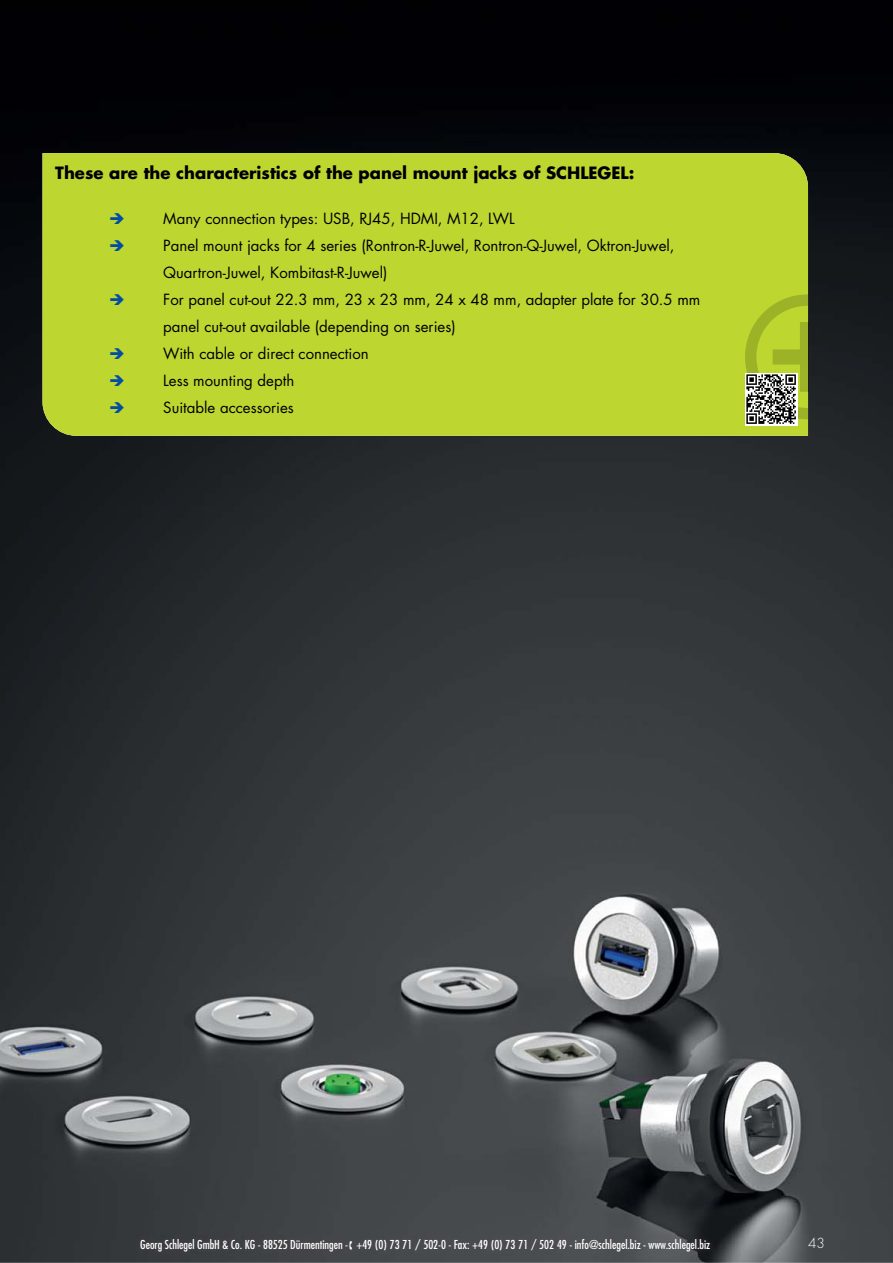
<style>
.page{position:relative;width:893px;height:1263px;background:#fff}
.page>*{position:absolute;margin:0;border:0;box-sizing:border-box;transform-origin:0 0}
.t1{font:700 16.5px "Futura Std";color:#000}
.t2{font:15px/27px "Futura Std";color:#000}
.t3{font:300 13.5px "Futura Std";color:#fff}
.t4{font:condensed 12px "Futura Std";color:#fff}
</style>
<div class="page">
<img style="left:0;top:0;width:893px;height:1263px">
<div style="left:43px;top:153px;width:765px;height:283px;background:#bed730"></div>
<img style="left:808px;top:294px;width:1px;height:125px">
<img style="left:137px;top:1236px;width:576px;height:20px">
<svg style="left:745px;top:294px;width:63px;height:130px;background:#a2b24a"></svg>
<svg style="left:111px;top:213px;width:13px;height:11px"></svg>
<svg style="left:111px;top:240px;width:13px;height:11px"></svg>
<svg style="left:111px;top:294px;width:13px;height:11px"></svg>
<svg style="left:111px;top:348px;width:13px;height:11px"></svg>
<svg style="left:111px;top:375px;width:13px;height:11px"></svg>
<svg style="left:111px;top:402px;width:13px;height:11px"></svg>
<p class="t1" style="left:55px;top:166px;width:581px">These are the characteristics of the panel mount jacks of SCHLEGEL:</p>
<p class="t2" style="left:163px;top:206px;width:539px">Many connection types: USB, RJ45, HDMI, M12, LWL<br>Panel mount jacks for 4 series (Rontron-R-Juwel, Rontron-Q-Juwel, Oktron-Juwel, Quartron-Juwel, Kombitast-R-Juwel)<br>For panel cut-out 22.3 mm, 23 x 23 mm, 24 x 48 mm, adapter plate for 30.5 mm panel cut-out available (depending on series)<br>With cable or direct connection<br>Less mounting depth<br>Suitable accessories</p>
<p class="t4" style="left:140px;top:1239px;width:571px">Georg Schlegel GmbH &amp; Co. KG - 88525 Dürmentingen -▪ +49 (0) 73 71 / 502-0 - Fax: +49 (0) 73 71 / 502 49 - info@schlegel.biz - www.schlegel.biz</p>
<p class="t3" style="left:808px;top:1237px;width:18px">43</p>
</div>
